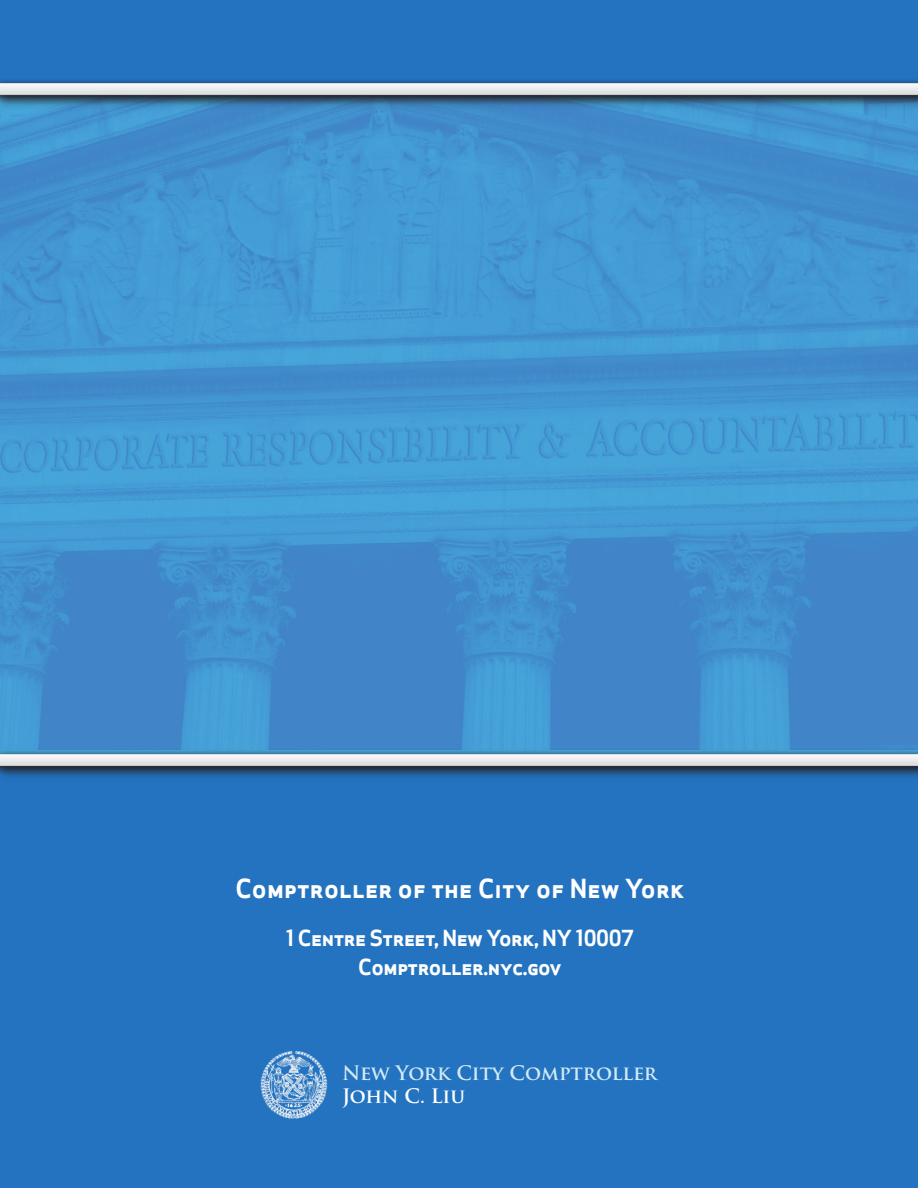
<style>
.page{position:relative;width:918px;height:1188px;background:#fff}
.page>*{position:absolute;margin:0;border:0;box-sizing:border-box;transform-origin:0 0}
.t1{font:25.65px "Apex Sans Bold C";letter-spacing:.01em;color:#fff}
.t2{font:21.6px "Apex Sans Bold C";letter-spacing:-.02em;color:#fff}
.t3{font:700 19.5px "Trajan Pro";color:#d3eaf6}
.t4{font:700 19.5px "Trajan Pro";color:#fff}
</style>
<div class="page">
<img style="left:0;top:112px;width:918px;height:617px">
<div style="left:0;top:0;width:918px;height:93px;background:#2373c0"></div>
<div style="left:0;top:764px;width:918px;height:424px;background:#2373c0"></div>
<img style="left:260px;top:1050px;width:68px;height:69px">
<img style="left:0;top:80px;width:918px;height:32px">
<img style="left:0;top:729px;width:918px;height:49px">
<p class="t1" style="left:236px;top:872px;width:450px">Comptroller of the City of New York</p>
<p class="t2" style="left:286px;top:924px;width:350px">1 Centre Street, New York, NY 10007</p>
<p class="t2" style="left:358px;top:954px;width:205px">Comptroller.nyc.gov</p>
<p class="t3" style="left:342px;top:1061px;width:317px">New York City Comptroller</p>
<p class="t4" style="left:342px;top:1084px;width:125px">John C. Liu</p>
</div>
